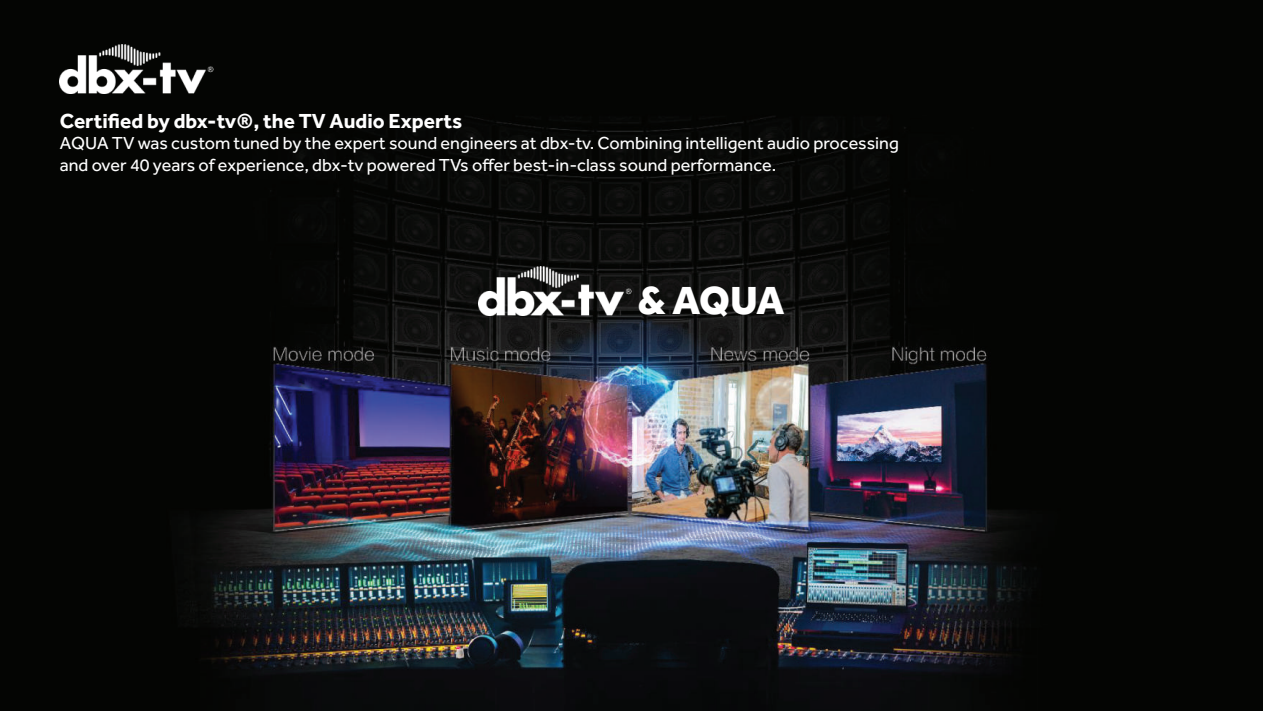
<style>
.page{position:relative;width:1263px;height:711px;background:#fff}
.page>*{position:absolute;margin:0;border:0;box-sizing:border-box;transform-origin:0 0}
.t1{font:800 40.5px "Effra";color:#fff}
.t2{font:700 21px "Effra";color:#fff}
.t3{font:18px/21.6px "Effra";color:#fff}
</style>
<div class="page">
<img style="left:0;top:0;width:1263px;height:710px">
<img style="left:60px;top:45px;width:162px;height:49px">
<img style="left:478px;top:267px;width:163px;height:49px">
<p class="t2" style="left:60px;top:108px;width:404px">Certified by dbx-tv®, the TV Audio Experts</p>
<p class="t3" style="left:60px;top:132px;width:841px">AQUA TV was custom tuned by the expert sound engineers at dbx-tv. Combining intelligent audio processing and over 40 years of experience, dbx-tv powered TVs offer best-in-class sound performance.</p>
<h1 class="t1" style="left:638px;top:275px;width:148px">&amp; AQUA</h1>
</div>
